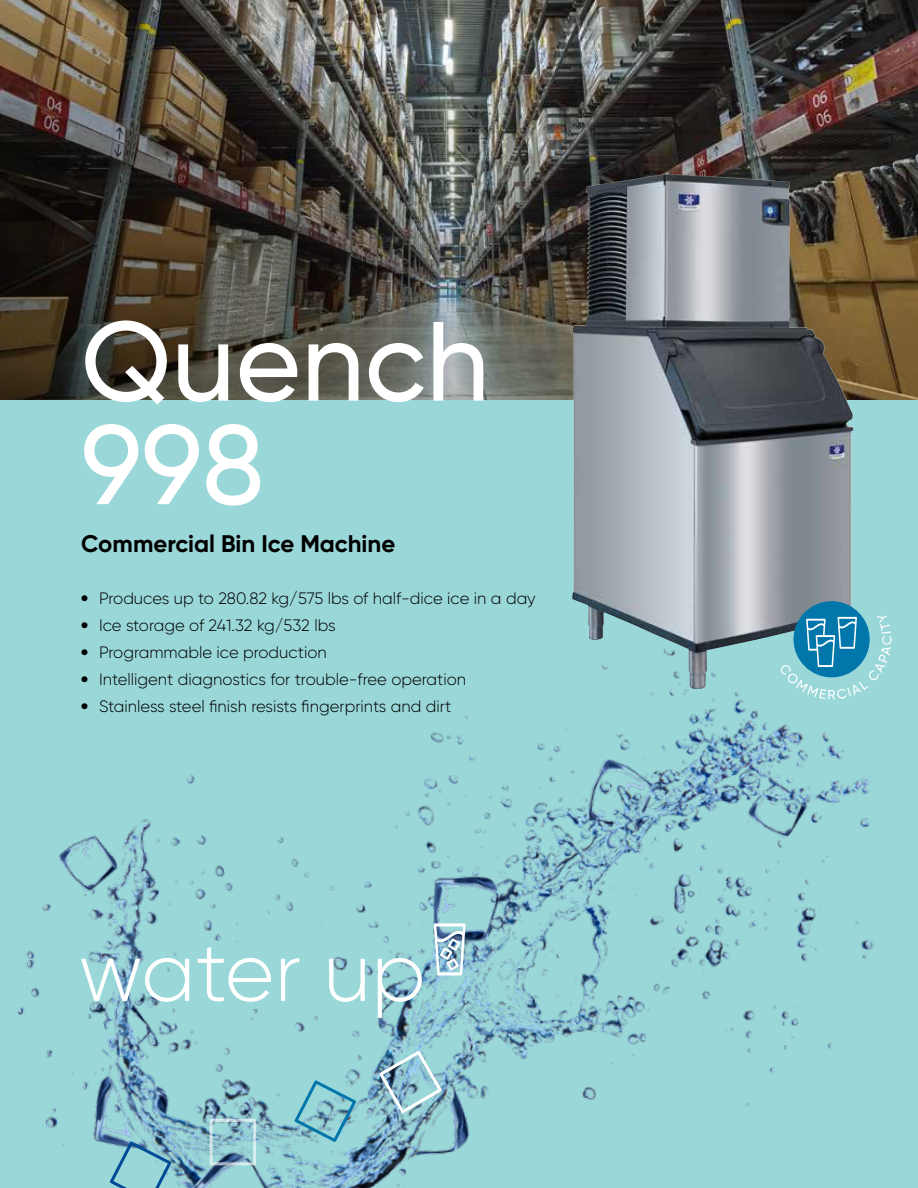
<style>
.page{position:relative;width:918px;height:1188px;background:#fff}
.page>*{position:absolute;margin:0;border:0;box-sizing:border-box;transform-origin:0 0}
.t1{font:500 112.5px/103.5px "Gilroy";color:#fff}
.t2{font:700 24px "Gilroy";color:#000}
.t3{font:300 16.5px "Gilroy";color:#000}
.s1{font-weight:800}
</style>
<div class="page">
<img style="left:711px;top:0;width:207px;height:401px">
<img style="left:0;top:0;width:711px;height:401px">
<svg style="left:0;top:401px;width:918px;height:72px;background:#92bfc2"></svg>
<img style="left:0;top:473px;width:918px;height:715px">
<svg style="left:434px;top:923px;width:32px;height:52px"></svg>
<svg style="left:81px;top:958px;width:108px;height:44px"></svg>
<svg style="left:198px;top:947px;width:73px;height:56px"></svg>
<svg style="left:281px;top:958px;width:18px;height:43px"></svg>
<svg style="left:329px;top:959px;width:36px;height:43px"></svg>
<svg style="left:378px;top:958px;width:44px;height:60px"></svg>
<svg style="left:210px;top:1119px;width:46px;height:46px;background:#93bfcb"></svg>
<svg style="left:295px;top:1080px;width:61px;height:62px;background:#7dbfcb"></svg>
<img style="left:379px;top:1051px;width:63px;height:62px">
<svg style="left:110px;top:1142px;width:62px;height:46px;background:#7ebaca"></svg>
<img style="left:586px;top:174px;width:81px;height:103px">
<img style="left:750px;top:644px;width:149px;height:96px">
<div style="left:794px;top:601px;width:76px;height:76px;background:#0076aa;border-radius:50%"></div>
<svg style="left:781px;top:616px;width:111px;height:83px"></svg>
<h1 class="t1" style="left:81px;top:309px;width:410px">Quench<br>998</h1>
<h2 class="t2" style="left:81px;top:529px;width:316px">Commercial Bin Ice Machine</h2>
<p class="t3" style="left:81px;top:589px;width:456px"><span class="s1">•</span> Produces up to 280.82 kg/575 lbs of half-dice ice in a day</p>
<p class="t3" style="left:81px;top:616px;width:256px"><span class="s1">•</span> Ice storage of 241.32 kg/532 lbs</p>
<p class="t3" style="left:81px;top:643px;width:247px"><span class="s1">•</span> Programmable ice production</p>
<p class="t3" style="left:81px;top:670px;width:387px"><span class="s1">•</span> Intelligent diagnostics for trouble-free operation</p>
<p class="t3" style="left:81px;top:697px;width:372px"><span class="s1">•</span> Stainless steel finish resists fingerprints and dirt</p>
</div>
